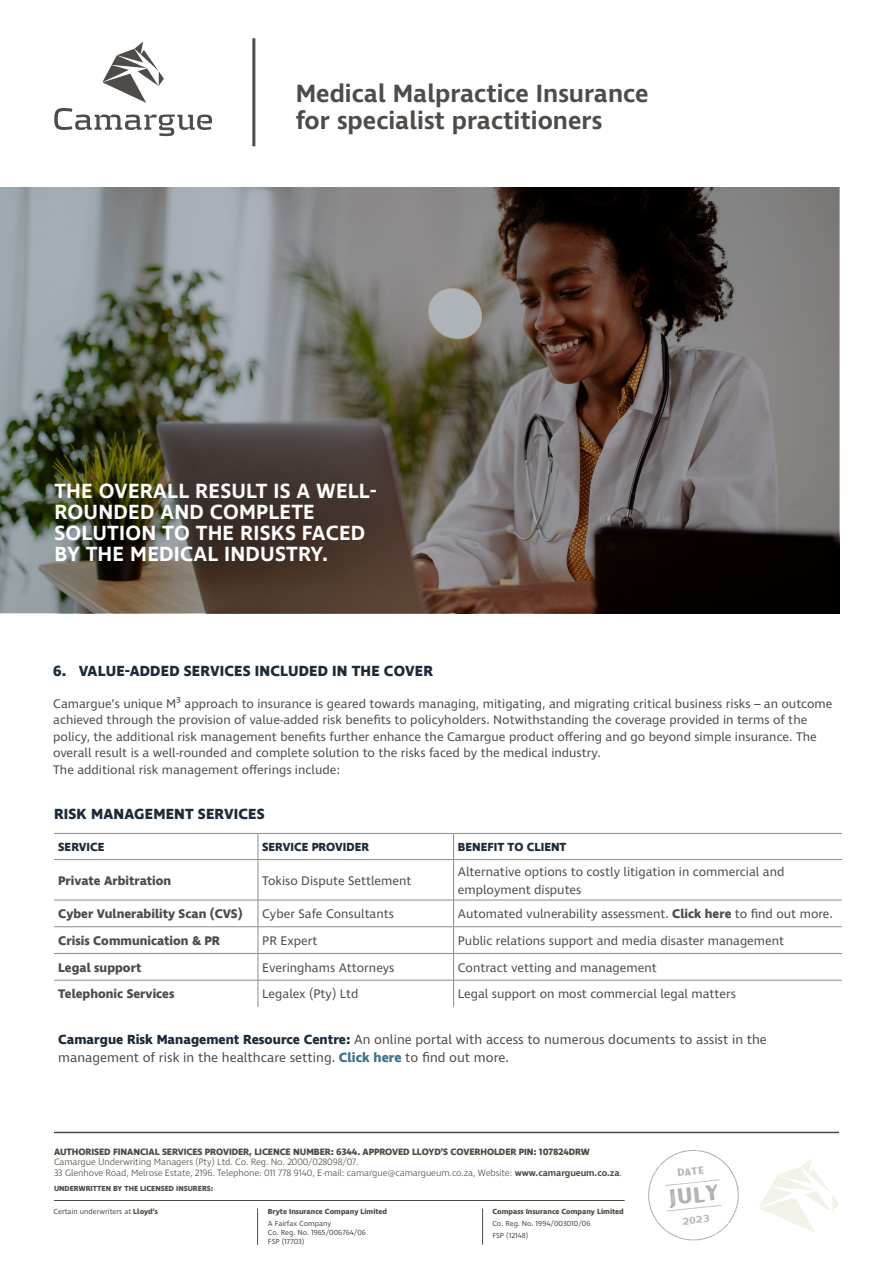
<style>
.page{position:relative;width:893px;height:1263px;background:#fff}
.page>*{position:absolute;margin:0;border:0;box-sizing:border-box;transform-origin:0 0}
.t1{font:600 25.5px/27px "Ingra";color:#4f4b48}
.t2{font:600 21px/21px "Ingra";letter-spacing:.01em;color:#fff}
.t3{font:20.55px "Sunmore Stamp";color:#afb1b1}
.t4{font:700 15px "Ingra";letter-spacing:.01em;color:#1c2b39}
.t5{font:13.5px/18px "Ingra";color:#4f4b48}
.t6{font:12.75px/16.5px "Ingra";color:#4f4b48}
.t7{font:700 12.75px "Ingra";color:#4f4b48}
.t8{font:700 12px "Ingra";color:#1c2b39}
.t9{font:9.6px "Sunmore Stamp";color:#afb1b1}
.t10{font:300 9.45px/10.5px "Ingra";letter-spacing:-.01em;color:#4d4b40}
.t11{font:700 9.45px "Ingra";letter-spacing:-.01em;color:#4d4b40}
.t12{font:700 7.5px "Ingra";color:#4f4b48}
.t13{font:7.5px/12px "Ingra";color:#4d4b40}
.t14{font:7.5px/9px "Ingra";color:#4f4b48}
.t15{font:700 7.5px "Ingra";color:#4d4b40}
.s1{font-weight:700}
.s2{font-weight:700;color:#1c2b39}
.s3{font-weight:700;color:#3d738e}
.s4{font-weight:600}
</style>
<div class="page">
<hr style="left:252px;top:38px;width:3px;height:108px;background:#4f4b48">
<svg style="left:54px;top:41px;width:158px;height:95px"></svg>
<hr style="left:54px;top:1132px;width:785px;height:1px;background:#4f4b48">
<hr style="left:54px;top:1200px;width:571px;height:1px;background:#4f4b48">
<hr style="left:257px;top:1208px;width:1px;height:37px;background:#4d4b40">
<hr style="left:482px;top:1208px;width:1px;height:37px;background:#4d4b40">
<svg style="left:648px;top:1150px;width:91px;height:90px"></svg>
<svg style="left:759px;top:1159px;width:80px;height:74px"></svg>
<img style="left:0;top:188px;width:839px;height:425px">
<hr style="left:54px;top:833px;width:204px;height:1px;background:#8a8d8e">
<hr style="left:258px;top:833px;width:196px;height:1px;background:#8a8d8e">
<svg style="left:258px;top:834px;width:1px;height:25px"></svg>
<hr style="left:454px;top:833px;width:388px;height:1px;background:#8a8d8e">
<svg style="left:453px;top:834px;width:1px;height:25px"></svg>
<hr style="left:54px;top:859px;width:204px;height:1px;background:#8a8d8e">
<hr style="left:258px;top:859px;width:196px;height:1px;background:#8a8d8e">
<hr style="left:258px;top:860px;width:1px;height:40px;background:#8a8d8e">
<hr style="left:454px;top:859px;width:388px;height:1px;background:#8a8d8e">
<hr style="left:453px;top:860px;width:1px;height:40px;background:#8a8d8e">
<hr style="left:54px;top:900px;width:204px;height:1px;background:#8a8d8e">
<hr style="left:258px;top:900px;width:196px;height:1px;background:#8a8d8e">
<hr style="left:454px;top:900px;width:388px;height:1px;background:#8a8d8e">
<hr style="left:54px;top:926px;width:204px;height:1px;background:#8a8d8e">
<hr style="left:258px;top:926px;width:196px;height:1px;background:#8a8d8e">
<hr style="left:454px;top:926px;width:388px;height:1px;background:#8a8d8e">
<hr style="left:54px;top:953px;width:204px;height:1px;background:#8a8d8e">
<hr style="left:258px;top:953px;width:196px;height:1px;background:#8a8d8e">
<hr style="left:454px;top:953px;width:388px;height:1px;background:#8a8d8e">
<hr style="left:54px;top:980px;width:204px;height:1px;background:#8a8d8e">
<hr style="left:258px;top:980px;width:196px;height:1px;background:#8a8d8e">
<svg style="left:258px;top:900px;width:1px;height:107px"></svg>
<hr style="left:454px;top:980px;width:388px;height:1px;background:#8a8d8e">
<svg style="left:453px;top:900px;width:1px;height:107px"></svg>
<h1 class="t1" style="left:296px;top:81px;width:354px">Medical Malpractice Insurance for specialist practitioners</h1>
<h2 class="t2" style="left:54px;top:481px;width:323px">THE OVERALL RESULT IS A WELL-<br>ROUNDED AND COMPLETE<br>SOLUTION TO THE RISKS FACED<br>BY THE MEDICAL INDUSTRY.</h2>
<p class="t4" style="left:53px;top:662px;width:381px">6. VALUE-ADDED SERVICES INCLUDED IN THE COVER</p>
<p class="t6" style="left:53px;top:696px;width:781px">Camargue’s unique M3 approach to insurance is geared towards managing, mitigating, and migrating critical business risks – an outcome achieved through the provision of value-added risk benefits to policyholders. Notwithstanding the coverage provided in terms of the policy, the additional risk management benefits further enhance the Camargue product offering and go beyond simple insurance. The overall result is a well-rounded and complete solution to the risks faced by the medical industry.<br>The additional risk management offerings include:</p>
<p class="t4" style="left:54px;top:804px;width:212px">RISK MANAGEMENT SERVICES</p>
<p class="t8" style="left:58px;top:839px;width:48px">SERVICE</p>
<p class="t8" style="left:262px;top:839px;width:108px">SERVICE PROVIDER</p>
<p class="t8" style="left:458px;top:839px;width:110px">BENEFIT TO CLIENT</p>
<p class="t7" style="left:58px;top:872px;width:114px">Private Arbitration</p>
<p class="t6" style="left:262px;top:873px;width:151px">Tokiso Dispute Settlement</p>
<p class="t6" style="left:458px;top:863px;width:328px;line-height:18px">Alternative options to costly litigation in commercial and employment disputes</p>
<p class="t7" style="left:58px;top:906px;width:186px">Cyber Vulnerability Scan (CVS)</p>
<p class="t6" style="left:262px;top:906px;width:133px">Cyber Safe Consultants</p>
<p class="t6" style="left:458px;top:906px;width:377px">Automated vulnerability assessment. <span class="s1">Click here</span> to find out more.</p>
<p class="t7" style="left:58px;top:932px;width:163px">Crisis Communication &amp; PR</p>
<p class="t6" style="left:262px;top:933px;width:57px">PR Expert</p>
<p class="t6" style="left:458px;top:933px;width:328px">Public relations support and media disaster management</p>
<p class="t7" style="left:58px;top:959px;width:85px">Legal support</p>
<p class="t6" style="left:262px;top:960px;width:134px">Everinghams Attorneys</p>
<p class="t6" style="left:458px;top:960px;width:200px">Contract vetting and management</p>
<p class="t7" style="left:58px;top:986px;width:118px">Telephonic Services</p>
<p class="t6" style="left:262px;top:986px;width:98px">Legalex (Pty) Ltd</p>
<p class="t6" style="left:458px;top:986px;width:280px">Legal support on most commercial legal matters</p>
<p class="t5" style="left:58px;top:1031px;width:710px"><span class="s2">Camargue Risk Management Resource Centre:</span> An online portal with access to numerous documents to assist in the management of risk in the healthcare setting. <span class="s3">Click here</span> to find out more.</p>
<p class="t11" style="left:54px;top:1145px;width:537px">AUTHORISED FINANCIAL SERVICES PROVIDER, LICENCE NUMBER: 6344. APPROVED LLOYD’S COVERHOLDER PIN: 107824DRW</p>
<p class="t10" style="left:54px;top:1157px;width:569px">Camargue Underwriting Managers (Pty) Ltd. Co. Reg. No. 2000/028098/07.<br>33 Glenhove Road, Melrose Estate, 2196. Telephone: 011 778 9140, E-mail: camargue@camargueum.co.za, Website: <span class="s4">www.camargueum.co.za</span>.</p>
<p class="t12" style="left:54px;top:1184px;width:161px">UNDERWRITTEN BY THE LICENSED INSURERS:</p>
<p class="t13" style="left:54px;top:1206px;width:106px">Certain underwriters at <span class="s1">Lloyd’s</span></p>
<p class="t12" style="left:268px;top:1207px;width:121px">Bryte Insurance Company Limited</p>
<p class="t14" style="left:268px;top:1219px;width:100px">A Fairfax Company<br>Co. Reg. No. 1965/006764/06<br>FSP (17703)</p>
<p class="t15" style="left:492px;top:1207px;width:133px">Compass Insurance Company Limited</p>
<p class="t13" style="left:492px;top:1218px;width:100px">Co. Reg. No. 1994/003010/06<br>FSP (12148)</p>
<p class="t9" style="left:677px;top:1167px;width:28px;rotate:-6deg">DATE</p>
<h3 class="t3" style="left:667px;top:1185px;width:53px;rotate:-6deg">JULY</h3>
<p class="t9" style="left:682px;top:1215px;width:28px;rotate:-6deg">2023</p>
</div>
